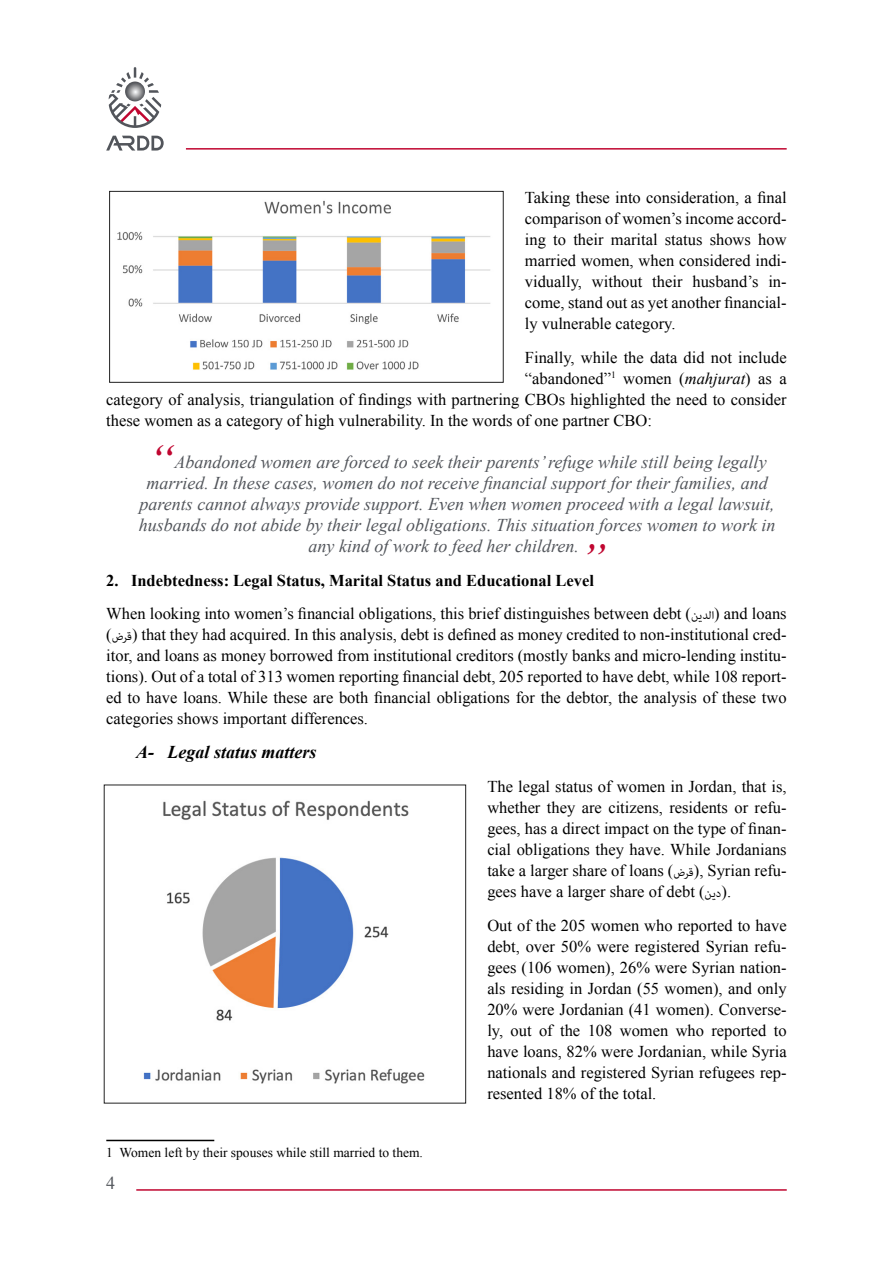
<style>
.page{position:relative;width:893px;height:1263px;background:#fff}
.page>*{position:absolute;margin:0;border:0;box-sizing:border-box;transform-origin:0 0}
.t1{font:italic 48px "Times New Roman";color:#c00630}
.t2{font:italic 18px "Times New Roman";color:#52555b}
.t3{font:italic 700 18px "Times New Roman";color:#000}
.t4{font:18px "Times New Roman";color:#52555b}
.t5{font:16.5px/21px "Times New Roman";color:#000;text-align:justify}
.t6{font:700 16.5px "Times New Roman";color:#000}
.t7{font:16.5px "Adobe Arabic";color:#000}
.t8{font:13.5px "Times New Roman";color:#000}
.s1{font-style:italic}
.s2{font-family:"Adobe Arabic"}
.s3{font-family:"Times New Roman"}
</style>
<div class="page">
<hr style="left:136px;top:1189px;width:651px;height:2px;background:#c00630">
<svg style="left:106px;top:136px;width:58px;height:15px"></svg>
<svg style="left:109px;top:67px;width:52px;height:61px"></svg>
<hr style="left:186px;top:148px;width:601px;height:2px;background:#c00630">
<hr style="left:106px;top:1140px;width:108px;height:1px;background:#000">
<img style="left:117px;top:200px;width:374px;height:170px">
<div style="left:109px;top:191px;width:395px;height:192px;border:1px solid #222"></div>
<img style="left:143px;top:800px;width:282px;height:284px">
<p class="t5" style="left:525px;top:187px;width:263px">Taking these into consideration, a final comparison of women’s income accord&shy;ing to their marital status shows how married women, when considered indi&shy;vidually, without their husband’s in&shy;come, stand out as yet another financial&shy;ly vulnerable category.</p>
<p class="t5" style="left:525px;top:346px;width:263px">Finally, while the data did not include</p>
<p class="t5" style="left:525px;top:367px;width:263px">“abandoned”<sup>1</sup> women (<span class="s1">mahjurat</span>) as a</p>
<p class="t5" style="left:106px;top:388px;width:682px">category of analysis, triangulation of findings with partnering CBOs highlighted the need to consider</p>
<p class="t5" style="left:106px;top:409px;width:547px">these women as a category of high vulnerability. In the words of one partner CBO:</p>
<h1 class="t1" style="left:148px;top:429px;width:28px">“</h1>
<p class="t2" style="left:174px;top:449px;width:594px">Abandoned women are forced to seek their parents’ refuge while still being legally</p>
<p class="t2" style="left:146px;top:470px;width:623px">married. In these cases, women do not receive financial support for their families, and</p>
<p class="t2" style="left:140px;top:491px;width:636px">parents cannot always provide support. Even when women proceed with a legal lawsuit,</p>
<p class="t2" style="left:139px;top:512px;width:638px">husbands do not abide by their legal obligations. This situation forces women to work in</p>
<p class="t2" style="left:309px;top:533px;width:272px">any kind of work to feed her children.</p>
<p class="t6" style="left:106px;top:569px;width:489px">2. Indebtedness: Legal Status, Marital Status and Educational Level</p>
<h1 class="t1" style="left:579px;top:528px;width:28px">”</h1>
<p class="t5" style="left:106px;top:603px;width:682px">When looking into women’s financial obligations, this brief distinguishes between debt ( <span class="s2">ا لدين</span> ( and loans</p>
<p class="t7" style="left:106px;top:625px;width:27px"><span class="s3">(</span> قر</p>
<p class="t5" style="left:106px;top:624px;width:682px;text-indent:5px"><span class="s2">ض</span> ( that they had acquired. In this analysis, debt is defined as money credited to non-institutional cred&shy;itor, and loans as money borrowed from institutional creditors (mostly banks and micro-lending institu&shy;tions). Out of a total of 313 women reporting financial debt, 205 reported to have debt, while 108 report&shy;ed to have loans. While these are both financial obligations for the debtor, the analysis of these two categories shows important differences.</p>
<p class="t3" style="left:136px;top:739px;width:182px">A- Legal status matters</p>
<p class="t5" style="left:487px;top:776px;width:301px">The legal status of women in Jordan, that is, whether they are citizens, residents or refu&shy;gees, has a direct impact on the type of finan&shy;cial obligations they have. While Jordanians take a larger share of loans ( <span class="s2">قر</span></p>
<p class="t5" style="left:487px;top:860px;width:301px;text-indent:186px"><span class="s2">ض</span> ), Syrian refu&shy;gees have a larger share of debt ( <span class="s2">دين</span> (.</p>
<p class="t5" style="left:487px;top:914px;width:301px">Out of the 205 women who reported to have debt, over 50% were registered Syrian refu&shy;gees (106 women), 26% were Syrian nation&shy;als residing in Jordan (55 women), and only 20% were Jordanian (41 women). Converse&shy;ly, out of the 108 women who reported to have loans, 82% were Jordanian, while Syria nationals and registered Syrian refugees rep&shy;resented 18% of the total.</p>
<p class="t8" style="left:106px;top:1143px;width:318px">1 Women left by their spouses while still married to them.</p>
<p class="t4" style="left:106px;top:1171px;width:10px">4</p>
</div>
